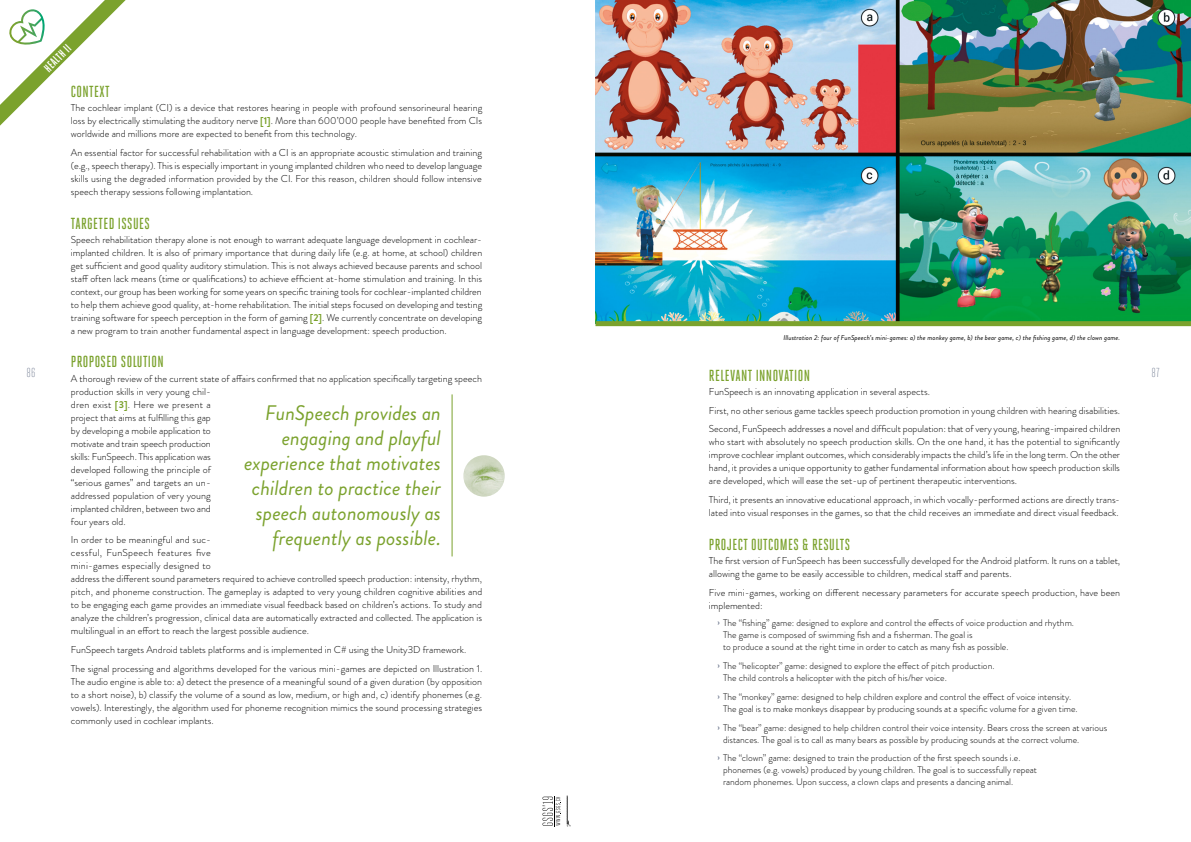
<style>
.page{position:relative;width:1191px;height:842px;background:#fff}
.page>*{position:absolute;margin:0;border:0;box-sizing:border-box;transform-origin:0 0}
.t1{font:italic 21px/25px "Brandon Grotesque";color:#7ba22d;text-align:right}
.t2{font:500 16px "Heroic Condensed";letter-spacing:.025em;color:#7ba22d}
.t3{font:300 13px "Heroic Condensed";color:#727c91}
.t4{font:700 12px "Heroic Condensed";color:#fff}
.t5{font:300 10px/13px "Brandon Grotesque";color:#000}
.t6{font:300 9.5px/12px "Brandon Grotesque";color:#000}
.t7{font:italic 7px "Brandon Grotesque";letter-spacing:.015em;color:#000}
.s1{font-weight:700;color:#7ba22d}
.s2{font-weight:500;color:#727c91}
</style>
<div class="page">
<svg style="left:0;top:0;width:126px;height:126px"></svg>
<img style="left:595px;top:0;width:596px;height:321px">
<div style="left:595px;top:321px;width:596px;height:5px;background:#7ba22d"></div>
<img style="left:463px;top:455px;width:42px;height:42px;border-radius:21px">
<hr style="left:452px;top:394px;width:1px;height:162px;background:#7ba22d">
<hr style="left:554px;top:796px;width:1px;height:30px;background:#000">
<svg style="left:542px;top:797px;width:19px;height:29px"></svg>
<svg style="left:567px;top:796px;width:3px;height:30px"></svg>
<p class="t4" style="left:41px;top:65px;width:34px;rotate:-45deg">HEALTH II</p>
<h2 class="t2" style="left:71px;top:83px;width:40px">CONTEXT</h2>
<p class="t5" style="left:71px;top:102px;width:413px;text-align:justify">The cochlear implant (CI) is a device that restores hearing in people with profound sensorineural hearing loss by electrically stimulating the auditory nerve <span class="s1">[1]</span>. More than 600’000 people have benefited from CIs worldwide and millions more are expected to benefit from this technology.</p>
<p class="t5" style="left:71px;top:146px;width:413px;text-align:justify">An essential factor for successful rehabilitation with a CI is an appropriate acoustic stimulation and training (e.g., speech therapy). This is especially important in young implanted children who need to develop language skills using the degraded information provided by the CI. For this reason, children should follow intensive speech therapy sessions following implantation.</p>
<h2 class="t2" style="left:71px;top:214px;width:80px">TARGETED ISSUES</h2>
<p class="t5" style="left:71px;top:233px;width:413px;text-align:justify">Speech rehabilitation therapy alone is not enough to warrant adequate language development in cochlear&shy;implanted children. It is also of primary importance that during daily life (e.g. at home, at school) children get sufficient and good quality auditory stimulation. This is not always achieved because parents and school staff often lack means (time or qualifications) to achieve efficient at-home stimulation and training. In this context, our group has been working for some years on specific training tools for cochlear-implanted children to help them achieve good quality, at-home rehabilitation. The initial steps focused on developing and testing training software for speech perception in the form of gaming <span class="s1">[2]</span>. We currently concentrate on developing a new program to train another fundamental aspect in language development: speech production.</p>
<h2 class="t2" style="left:71px;top:353px;width:94px">PROPOSED SOLUTION</h2>
<p class="t5" style="left:71px;top:372px;width:413px">A thorough review of the current state of affairs confirmed that no application specifically targeting speech production skills in very young chil-<br>dren exist <span class="s1">[3]</span>. Here we present a<br>project that aims at fulfilling this gap<br>by developing a mobile application to<br>motivate and train speech production<br>skills: FunSpeech. This application was<br>developed following the principle of<br>“serious games” and targets an un-<br>addressed population of very young<br>implanted children, between two and<br>four years old.</p>
<p class="t5" style="left:71px;top:533px;width:413px">In order to be meaningful and suc-<br>cessful, FunSpeech features five<br>mini-games especially designed to<br>address the different sound parameters required to achieve controlled speech production: intensity, rhythm, pitch, and phoneme construction. The gameplay is adapted to very young children cognitive abilities and to be engaging each game provides an immediate visual feedback based on children’s actions. To study and analyze the children’s progression, clinical data are automatically extracted and collected. The application is multilingual in an effort to reach the largest possible audience.</p>
<p class="t5" style="left:71px;top:640px;width:413px;line-height:18.7px">FunSpeech targets Android tablets platforms and is implemented in C# using the Unity3D framework.<br>The signal processing and algorithms developed for the various mini-games are depicted on Illustration 1.</p>
<p class="t5" style="left:71px;top:675px;width:413px;text-align:justify">The audio engine is able to: a) detect the presence of a meaningful sound of a given duration (by opposition to a short noise), b) classify the volume of a sound as low, medium, or high and, c) identify phonemes (e.g. vowels). Interestingly, the algorithm used for phoneme recognition mimics the sound processing strategies commonly used in cochlear implants.</p>
<p class="t7" style="left:783px;top:332px;width:338px">Illustration 2: four of FunSpeech’s mini-games: a) the monkey game, b) the bear game, c) the fishing game, d) the clown game.</p>
<h3 class="t3" style="left:26px;top:365px;width:11px">86</h3>
<h3 class="t3" style="left:1151px;top:365px;width:10px">87</h3>
<h2 class="t2" style="left:709px;top:366px;width:103px">RELEVANT INNOVATION</h2>
<p class="t5" style="left:709px;top:382px;width:413px;line-height:18.7px">FunSpeech is an innovating application in several aspects.<br>First, no other serious game tackles speech production promotion in young children with hearing disabilities.<br>Second, FunSpeech addresses a novel and difficult population: that of very young, hearing-impaired children</p>
<p class="t5" style="left:709px;top:436px;width:413px;text-align:justify">who start with absolutely no speech production skills. On the one hand, it has the potential to significantly improve cochlear implant outcomes, which considerably impacts the child’s life in the long term. On the other hand, it provides a unique opportunity to gather fundamental information about how speech production skills are developed, which will ease the set-up of pertinent therapeutic interventions.</p>
<p class="t5" style="left:709px;top:493px;width:413px">Third, it presents an innovative educational approach, in which vocally-performed actions are directly trans&shy;lated into visual responses in the games, so that the child receives an immediate and direct visual feedback.</p>
<h2 class="t2" style="left:709px;top:535px;width:143px">PROJECT OUTCOMES &amp; RESULTS</h2>
<p class="t5" style="left:709px;top:554px;width:413px">The first version of FunSpeech has been successfully developed for the Android platform. It runs on a tablet, allowing the game to be easily accessible to children, medical staff and parents.</p>
<p class="t5" style="left:709px;top:586px;width:413px">Five mini-games, working on different necessary parameters for accurate speech production, have been implemented:</p>
<p class="t6" style="left:723px;top:617px;width:352px;text-indent:-6px"><span class="s2">›</span> The “fishing” game: designed to explore and control the effects of voice production and rhythm.<br>The game is composed of swimming fish and a fisherman. The goal is<br>to produce a sound at the right time in order to catch as many fish as possible.</p>
<p class="t6" style="left:723px;top:660px;width:273px;text-indent:-6px"><span class="s2">›</span> The “helicopter” game: designed to explore the effect of pitch production.<br>The child controls a helicopter with the pitch of his/her voice.</p>
<p class="t6" style="left:723px;top:690px;width:356px;text-indent:-6px"><span class="s2">›</span> The “monkey” game: designed to help children explore and control the effect of voice intensity.<br>The goal is to make monkeys disappear by producing sounds at a specific volume for a given time.</p>
<p class="t6" style="left:723px;top:721px;width:386px;text-indent:-6px"><span class="s2">›</span> The “bear” game: designed to help children control their voice intensity. Bears cross the screen at various distances. The goal is to call as many bears as possible by producing sounds at the correct volume.</p>
<p class="t6" style="left:723px;top:752px;width:315px;text-indent:-6px"><span class="s2">›</span> The “clown” game: designed to train the production of the first speech sounds i.e. phonemes (e.g. vowels) produced by young children. The goal is to successfully repeat random phonemes. Upon success, a clown claps and presents a dancing animal.</p>
<h1 class="t1" style="left:244px;top:401px;width:198px">FunSpeech provides an engaging and playful experience that motivates children to practice their speech autonomously as frequently as possible.</h1>
</div>
